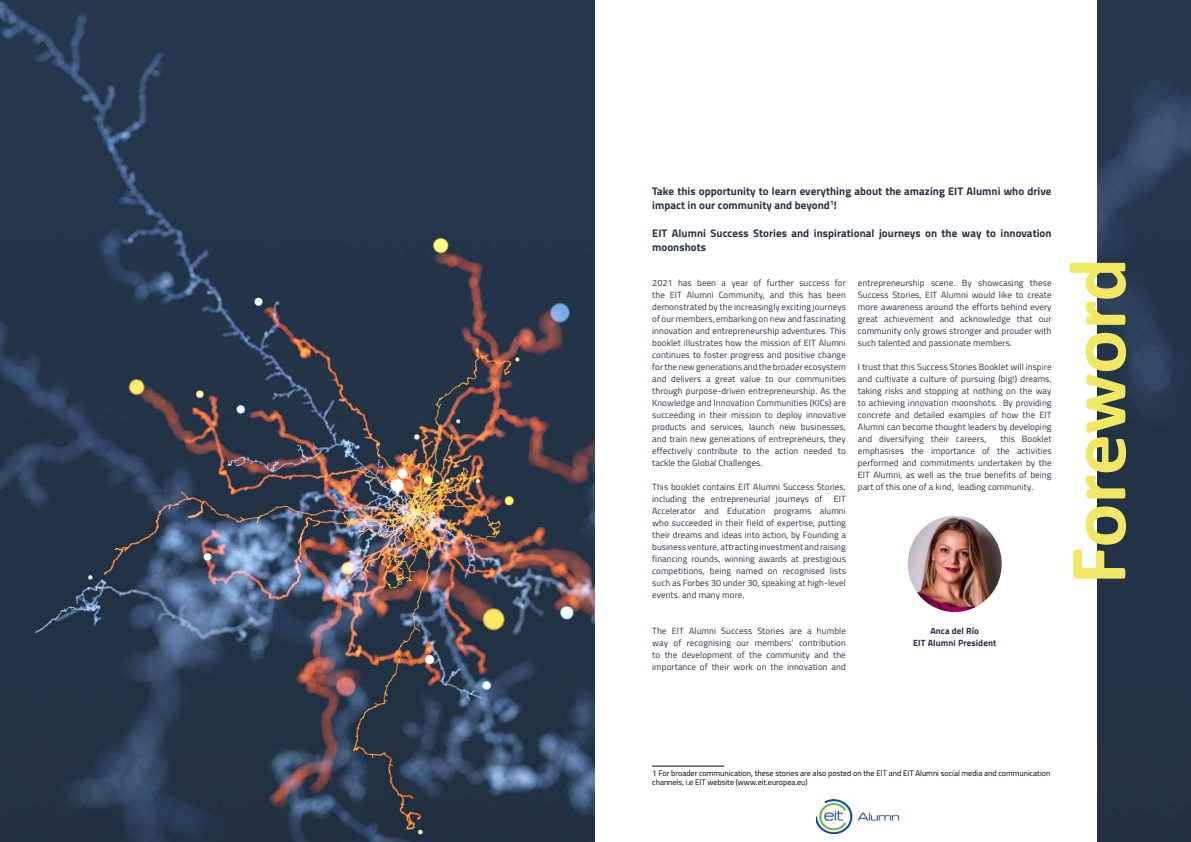
<style>
.page{position:relative;width:1191px;height:842px;background:#fff}
.page>*{position:absolute;margin:0;border:0;box-sizing:border-box;transform-origin:0 0}
.t1{font:700 82px "Calibri";letter-spacing:-.01em;color:#f0e763}
.t2{font:700 11px/14px "Titillium Web";letter-spacing:.005em;color:#293345}
.t3{font:9px/12px "Titillium Web";letter-spacing:.01em;color:#293345;text-align:justify}
.t4{font:700 9px/12px "Titillium Web";letter-spacing:.01em;color:#293345;text-align:center}
.t5{font:8px/9.6px "Titillium Web";color:#000}
</style>
<div class="page">
<img style="left:0;top:0;width:1191px;height:842px">
<div style="left:595px;top:0;width:502px;height:842px;background:#fff"></div>
<hr style="left:652px;top:765px;width:72px;height:1px;background:#000">
<img style="left:816px;top:799px;width:83px;height:34px">
<img style="left:907px;top:516px;width:94px;height:96px">
<p class="t2" style="left:652px;top:183px;width:401px">Take this opportunity to learn everything about the amazing EIT Alumni who drive impact in our community and beyond<sup>1</sup>!</p>
<p class="t2" style="left:652px;top:225px;width:401px">EIT Alumni Success Stories and inspirational journeys on the way to innovation moonshots</p>
<p class="t3" style="left:652px;top:276px;width:195px">2021 has been a year of further success for the EIT Alumni Community, and this has been demonstrated by the increasingly exciting journeys of our members, embarking on new and fascinating innovation and entrepreneurship adventures. This booklet illustrates how the mission of EIT Alumni continues to foster progress and positive change for the new generations and the broader ecosystem and delivers a great value to our communities through purpose-driven entrepreneurship. As the Knowledge and Innovation Communities (KICs) are succeeding in their mission to deploy innovative products and services, launch new businesses, and train new generations of entrepreneurs, they effectively contribute to the action needed to tackle the Global Challenges.</p>
<p class="t3" style="left:652px;top:480px;width:195px">This booklet contains EIT Alumni Success Stories, including the entrepreneurial journeys of</p>
<p class="t3" style="left:652px;top:492px;width:195px;text-indent:182px">EIT Accelerator and Education programs alumni who succeeded in their field of expertise, putting their dreams and ideas into action, by Founding a business venture, attracting investment and raising financing rounds, winning awards at prestigious competitions, being named on recognised lists such as Forbes 30 under 30, speaking at high-level events. and many more.</p>
<p class="t3" style="left:652px;top:624px;width:195px">The EIT Alumni Success Stories are a humble way of recognising our members’ contribution to the development of the community and the importance of their work on the innovation and</p>
<p class="t3" style="left:858px;top:276px;width:195px">entrepreneurship scene. By showcasing these Success Stories, EIT Alumni would like to create more awareness around the efforts behind every great achievement and acknowledge that our community only grows stronger and prouder with such talented and passionate members.</p>
<p class="t3" style="left:858px;top:360px;width:195px">I trust that this Success Stories Booklet will inspire and cultivate a culture of pursuing (big!) dreams, taking risks and stopping at nothing on the way to achieving innovation moonshots. By providing concrete and detailed examples of how the EIT Alumni can become thought leaders by developing and diversifying their careers,</p>
<p class="t3" style="left:858px;top:432px;width:195px;text-indent:142px">this Booklet emphasises the importance of the activities performed and commitments undertaken by the EIT Alumni, as well as the true benefits of being part of this one of a kind, leading community.</p>
<p class="t4" style="left:913px;top:624px;width:85px">Anca del Río<br>EIT Alumni President</p>
<h1 class="t1" style="left:1040px;top:584px;width:328px;rotate:-90deg">Foreword</h1>
<p class="t5" style="left:652px;top:768px;width:399px">1 For broader communication, these stories are also posted on the EIT and EIT Alumni social media and communication channels, i.e EIT website (www.eit.europea.eu)</p>
</div>
